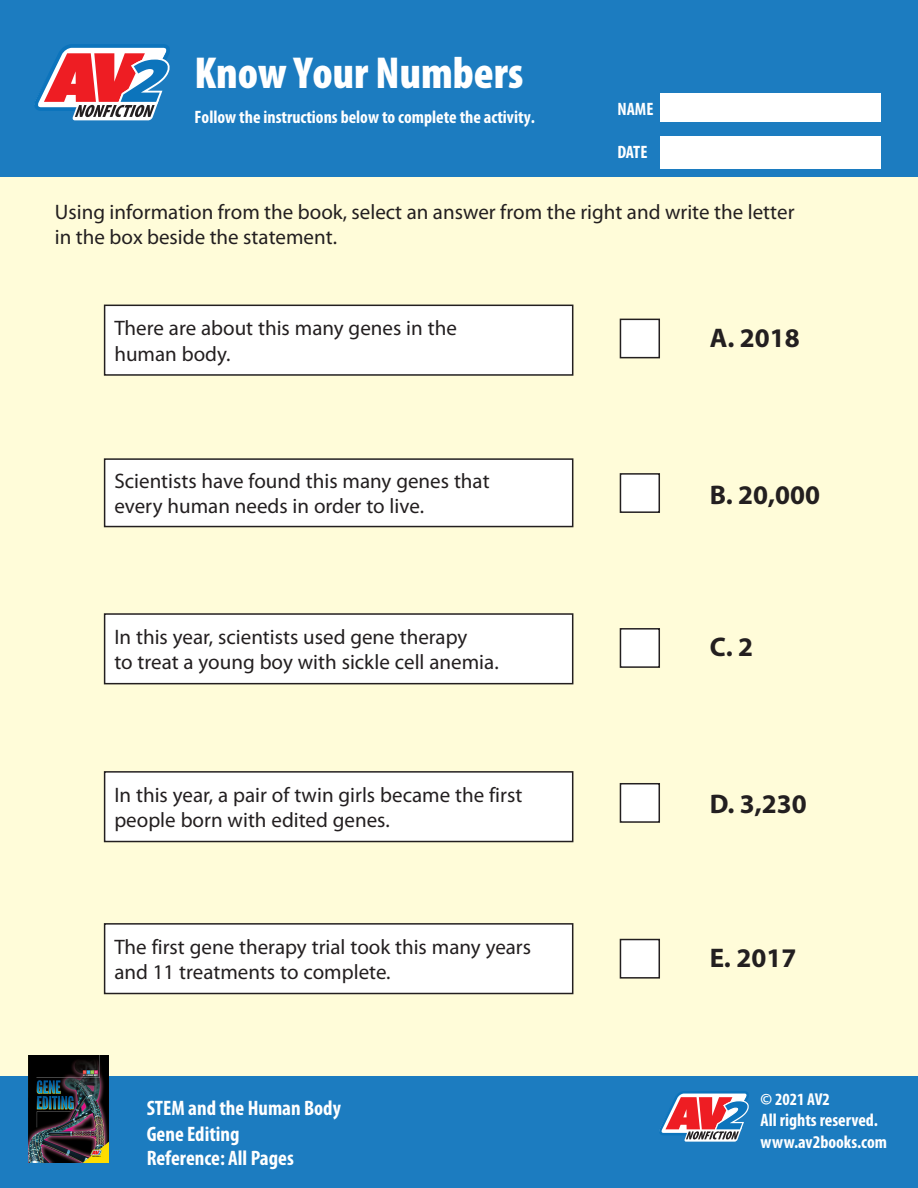
<style>
.page{position:relative;width:918px;height:1188px;background:#fffcd9}
.page>*{position:absolute;margin:0;border:0;box-sizing:border-box;transform-origin:0 0}
.head{font:900 condensed 45px "Myriad Pro";color:#fff}
.t1{font:700 27px "Myriad Pro";color:#231f20}
.Chart_Bullet{font:21px/25.2px "Myriad Pro";color:#231f20}
.Questions{font:21px/25.2px "Myriad Pro";color:#231f20}
.t2{font:700 condensed 21px/25.2px "Myriad Pro";color:#fff}
.description{font:700 condensed 18px/21.6px "Myriad Pro";color:#fff}
.t3{font:700 condensed 17.25px "Myriad Pro";color:#fff}
</style>
<div class="page">
<div style="left:0;top:0;width:918px;height:177px;background:#1c7cc0"></div>
<div style="left:660px;top:93px;width:220px;height:29px;background:#fff"></div>
<div style="left:660px;top:136px;width:220px;height:29px;background:#fff"></div>
<div style="left:0;top:1076px;width:918px;height:112px;background:#1c7cc0"></div>
<img style="left:29px;top:1056px;width:80px;height:106px">
<div style="left:660px;top:140px;width:220px;height:29px;background:#fff"></div>
<div style="left:620px;top:940px;width:39px;height:38px;background:#fff"></div>
<div style="left:620px;top:939px;width:40px;height:40px;border:2px solid #231f20"></div>
<div style="left:620px;top:629px;width:39px;height:38px;background:#fff"></div>
<div style="left:620px;top:628px;width:40px;height:40px;border:2px solid #231f20"></div>
<div style="left:620px;top:784px;width:39px;height:38px;background:#fff"></div>
<div style="left:620px;top:783px;width:40px;height:40px;border:2px solid #231f20"></div>
<div style="left:620px;top:474px;width:39px;height:38px;background:#fff"></div>
<div style="left:620px;top:473px;width:40px;height:40px;border:2px solid #231f20"></div>
<div style="left:620px;top:319px;width:39px;height:39px;background:#fff"></div>
<div style="left:620px;top:319px;width:40px;height:39px;border:2px solid #231f20"></div>
<div style="left:105px;top:614px;width:468px;height:70px;background:#fff"></div>
<div style="left:104px;top:613px;width:469px;height:71px;border:2px solid #231f20"></div>
<div style="left:105px;top:772px;width:468px;height:70px;background:#fff"></div>
<div style="left:104px;top:771px;width:469px;height:71px;border:2px solid #231f20"></div>
<div style="left:105px;top:924px;width:468px;height:70px;background:#fff"></div>
<div style="left:104px;top:923px;width:469px;height:71px;border:2px solid #231f20"></div>
<div style="left:105px;top:305px;width:468px;height:70px;background:#fff"></div>
<div style="left:104px;top:305px;width:469px;height:71px;border:2px solid #231f20"></div>
<div style="left:105px;top:459px;width:468px;height:68px;background:#fff"></div>
<div style="left:104px;top:458px;width:469px;height:69px;border:2px solid #231f20"></div>
<svg style="left:659px;top:1091px;width:90px;height:51px"></svg>
<svg style="left:34px;top:44px;width:136px;height:76px"></svg>
<p class="head" style="left:195px;top:44px;width:330px">Know Your Numbers</p>
<p class="description" style="left:195px;top:106px;width:342px">Follow the instructions below to complete the activity.</p>
<p class="description" style="left:617px;top:98px;width:38px">NAME</p>
<p class="description" style="left:617px;top:141px;width:32px">DATE</p>
<p class="Questions" style="left:55px;top:199px;width:741px">Using information from the book, select an answer from the right and write the letter in the box beside the statement.</p>
<p class="Chart_Bullet" style="left:114px;top:315px;width:344px">There are about this many genes in the human body.</p>
<p class="Chart_Bullet" style="left:114px;top:468px;width:377px">Scientists have found this many genes that every human needs in order to live.</p>
<p class="Chart_Bullet" style="left:114px;top:624px;width:386px">In this year, scientists used gene therapy<br>to treat a young boy with sickle cell anemia.</p>
<p class="Chart_Bullet" style="left:114px;top:782px;width:409px">In this year, a pair of twin girls became the first people born with edited genes.</p>
<p class="Chart_Bullet" style="left:114px;top:934px;width:418px">The first gene therapy trial took this many years and 11 treatments to complete.</p>
<p class="t2" style="left:147px;top:1095px;width:196px">STEM and the Human Body<br>Gene Editing</p>
<p class="t2" style="left:147px;top:1145px;width:149px">Reference: All Pages</p>
<p class="t1" style="left:710px;top:321px;width:92px">A. 2018</p>
<p class="t1" style="left:710px;top:478px;width:112px">B. 20,000</p>
<p class="t1" style="left:710px;top:629px;width:45px">C.2</p>
<p class="t1" style="left:710px;top:786px;width:99px">D. 3,230</p>
<p class="t1" style="left:710px;top:941px;width:88px">E. 2017</p>
<p class="t3" style="left:761px;top:1088px;width:71px">© 2021 AV2</p>
<p class="description" style="left:761px;top:1109px;width:128px">All rights reserved. www.av2books.com</p>
</div>
